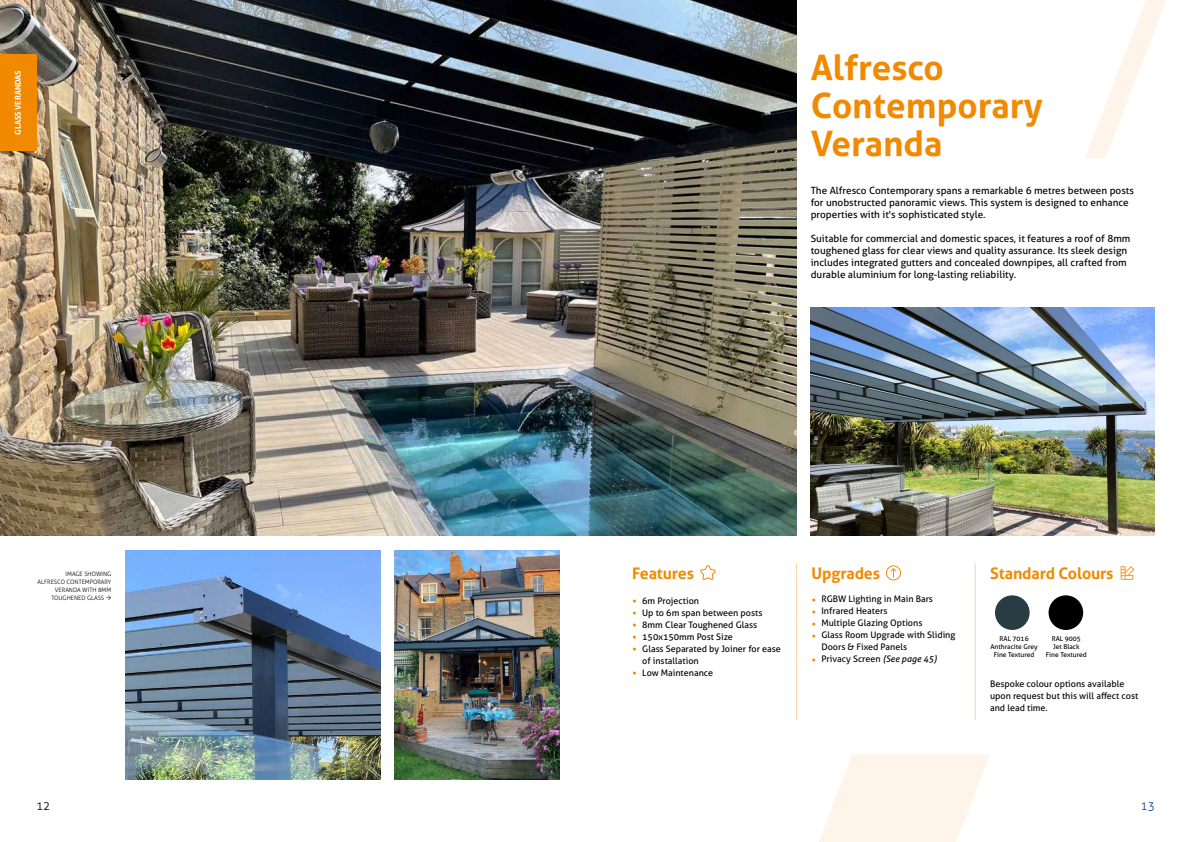
<style>
.page{position:relative;width:1191px;height:842px;background:#fff}
.page>*{position:absolute;margin:0;border:0;box-sizing:border-box;transform-origin:0 0}
.t1{font:700 35px/38px "Aller";color:#f18a00}
.t2{font:700 16px "Aller";letter-spacing:-.01em;color:#f18a00}
.t3{font:300 12px "Aller";color:#000}
.t4{font:300 12px "Aller";color:#004288}
.t5{font:10px/12px "Aller";color:#000}
.t6{font:9px/12px "Aller";color:#000}
.t7{font:700 8px "Aller";color:#fff}
.t8{font:6.7px/8px "Aller";color:#000;text-align:center}
.t9{font:300 6px "Aller";color:#000}
.s1{font-weight:300;font-size:13px;color:#f18a00}
.s2{font-style:italic}
</style>
<div class="page">
<svg style="left:819px;top:755px;width:171px;height:87px"></svg>
<img style="left:810px;top:307px;width:345px;height:229px">
<img style="left:0;top:0;width:796px;height:536px">
<img style="left:126px;top:551px;width:254px;height:228px">
<img style="left:394px;top:551px;width:165px;height:228px">
<svg style="left:700px;top:565px;width:16px;height:15px"></svg>
<svg style="left:886px;top:565px;width:15px;height:15px"></svg>
<hr style="left:796px;top:563px;width:1px;height:157px;background:#fcd3a4">
<hr style="left:975px;top:563px;width:1px;height:157px;background:#fcd3a4">
<svg style="left:1085px;top:0;width:81px;height:158px"></svg>
<div style="left:0;top:54px;width:36px;height:96px;background:#f18a00"></div>
<svg style="left:1120px;top:566px;width:14px;height:14px"></svg>
<img style="left:995px;top:595px;width:34px;height:35px;border-radius:17px">
<div style="left:1048px;top:595px;width:35px;height:35px;background:#000;border-radius:50%"></div>
<p class="t7" style="left:13px;top:135px;width:66px;rotate:-90deg">GLASS VERANDAS</p>
<h1 class="t1" style="left:810px;top:48px;width:233px">Alfresco<br>Contemporary<br>Veranda</h1>
<p class="t5" style="left:810px;top:185px;width:325px">The Alfresco Contemporary spans a remarkable 6 metres between posts for unobstructed panoramic views. This system is designed to enhance properties with it's sophisticated style.</p>
<p class="t5" style="left:810px;top:233px;width:321px">Suitable for commercial and domestic spaces, it features a roof of 8mm toughened glass for clear views and quality assurance. Its sleek design includes integrated gutters and concealed downpipes, all crafted from durable aluminium for long-lasting reliability.</p>
<p class="t9" style="left:65px;top:570px;width:47px">IMAGE SHOWING</p>
<p class="t9" style="left:38px;top:578px;width:75px">ALFRESCO CONTEMPORARY</p>
<p class="t9" style="left:55px;top:586px;width:58px">VERANDA WITH 8MM</p>
<p class="t9" style="left:51px;top:594px;width:54px">TOUGHENED GLASS</p>
<h2 class="t2" style="left:632px;top:563px;width:63px">Features</h2>
<h2 class="t2" style="left:811px;top:563px;width:70px">Upgrades</h2>
<p class="t6" style="left:632px;top:594px;width:68px"><span class="s1">•</span> 6m Projection</p>
<p class="t6" style="left:632px;top:606px;width:132px"><span class="s1">•</span> Up to 6m span between posts</p>
<p class="t6" style="left:632px;top:618px;width:126px"><span class="s1">•</span> 8mm Clear Toughened Glass</p>
<p class="t6" style="left:632px;top:630px;width:102px"><span class="s1">•</span> 150x150mm Post Size</p>
<p class="t6" style="left:642px;top:642px;width:140px;text-indent:-10px"><span class="s1">•</span> Glass Separated by Joiner for ease of installation</p>
<p class="t6" style="left:632px;top:666px;width:82px"><span class="s1">•</span> Low Maintenance</p>
<p class="t6" style="left:811px;top:593px;width:123px"><span class="s1">•</span> RGBW Lighting in Main Bars</p>
<p class="t6" style="left:811px;top:605px;width:77px"><span class="s1">•</span> Infrared Heaters</p>
<p class="t6" style="left:811px;top:617px;width:112px"><span class="s1">•</span> Multiple Glazing Options</p>
<p class="t6" style="left:821px;top:629px;width:135px;text-indent:-10px"><span class="s1">•</span> Glass Room Upgrade with Sliding<br>Doors &amp; Fixed Panels</p>
<p class="t6" style="left:811px;top:653px;width:127px"><span class="s1">•</span> Privacy Screen <span class="s2">(See page 45)</span></p>
<h2 class="t2" style="left:990px;top:563px;width:125px">Standard Colours</h2>
<p class="t8" style="left:990px;top:634px;width:49px">RAL 7016<br>Anthracite Grey<br>Fine Textured</p>
<p class="t8" style="left:1045px;top:634px;width:42px">RAL 9005<br>Jet Black<br>Fine Textured</p>
<p class="t6" style="left:990px;top:678px;width:150px">Bespoke colour options available upon request but this will affect cost and lead time.</p>
<p class="t3" style="left:36px;top:799px;width:16px">12</p>
<p class="t4" style="left:1140px;top:799px;width:16px">13</p>
</div>
